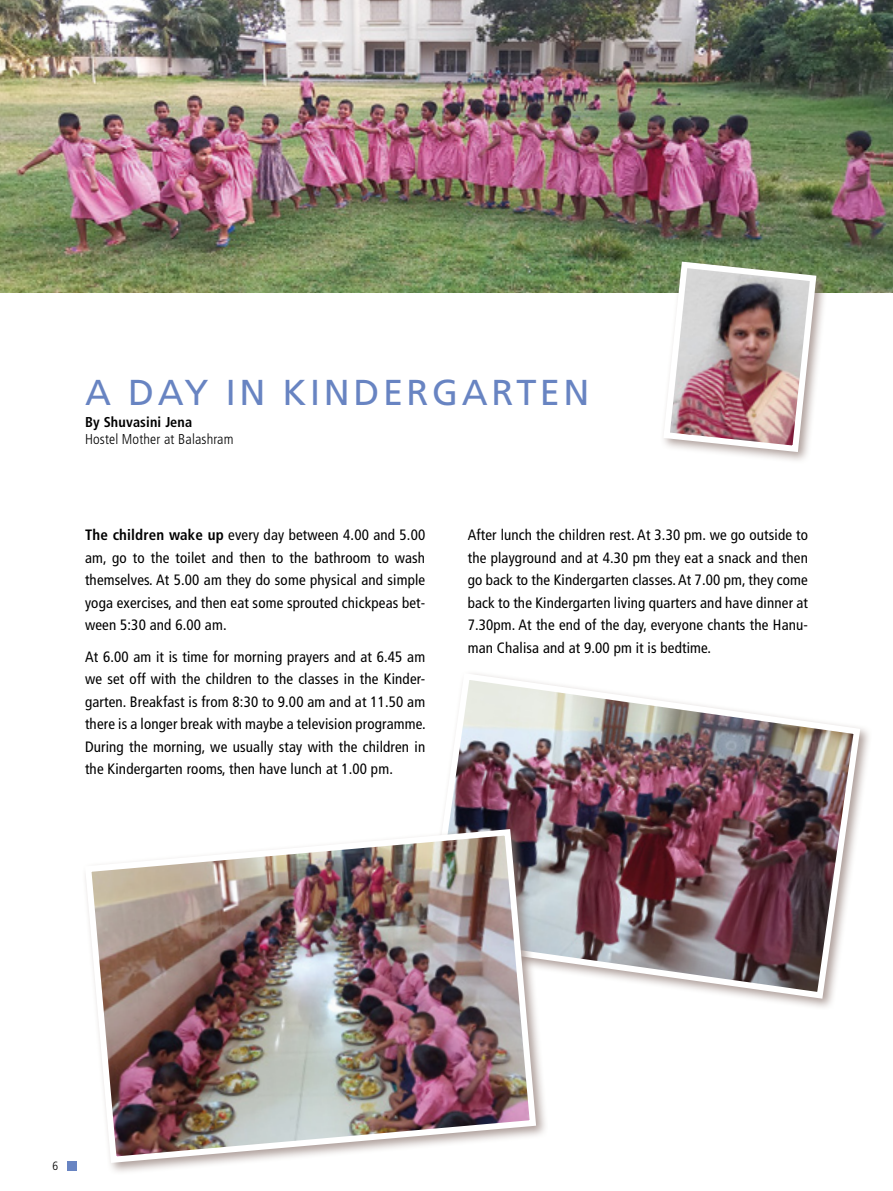
<style>
.page{position:relative;width:893px;height:1191px;background:#fff}
.page>*{position:absolute;margin:0;border:0;box-sizing:border-box;transform-origin:0 0}
.t1{font:36px "Frutiger";letter-spacing:.1em;color:#6884c2}
.t2{font:condensed 15px/22.5px "Frutiger";letter-spacing:.01em;color:#000;text-align:justify}
.t3{font:300 condensed 14.25px "Frutiger";letter-spacing:.01em;color:#000}
.t4{font:700 condensed 14.25px "Frutiger";letter-spacing:.01em;color:#000}
.t5{font:300 condensed 12px "Frutiger";color:#000}
.s1{font-weight:700}
</style>
<div class="page">
<img style="left:449px;top:673px;width:415px;height:329px">
<div style="left:82px;top:825px;width:466px;height:350px;background:#95817b;opacity:.75"></div>
<img style="left:82px;top:826px;width:457px;height:340px">
<div style="left:67px;top:1161px;width:10px;height:9px;background:#6884c2"></div>
<img style="left:0;top:0;width:893px;height:292px">
<div style="left:660px;top:258px;width:168px;height:206px;background:#95817b;opacity:.75"></div>
<img style="left:660px;top:258px;width:160px;height:197px">
<h1 class="t1" style="left:85px;top:371px;width:506px">A DAY IN KINDERGARTEN</h1>
<p class="t4" style="left:85px;top:413px;width:109px">By Shuvasini Jena</p>
<p class="t3" style="left:85px;top:431px;width:150px">Hostel Mother at Balashram</p>
<p class="t2" style="left:85px;top:524px;width:342px"><span class="s1">The children wake up</span> every day between 4.00 and 5.00 am, go to the toilet and then to the bathroom to wash themselves. At 5.00 am they do some physical and simple yoga exercises, and then eat some sprouted chickpeas bet&shy;ween 5:30 and 6.00 am.</p>
<p class="t2" style="left:85px;top:645px;width:342px">At 6.00 am it is time for morning prayers and at 6.45 am we set off with the children to the classes in the Kinder&shy;garten. Breakfast is from 8:30 to 9.00 am and at 11.50 am there is a longer break with maybe a television programme.<br>During the morning, we usually stay with the children in the Kindergarten rooms, then have lunch at 1.00 pm.</p>
<p class="t2" style="left:468px;top:524px;width:342px">After lunch the children rest. At 3.30 pm. we go outside to the playground and at 4.30 pm they eat a snack and then go back to the Kindergarten classes. At 7.00 pm, they come back to the Kindergarten living quarters and have dinner at 7.30pm. At the end of the day, everyone chants the Hanu&shy;man Chalisa and at 9.00 pm it is bedtime.</p>
<p class="t5" style="left:52px;top:1159px;width:7px">6</p>
</div>
